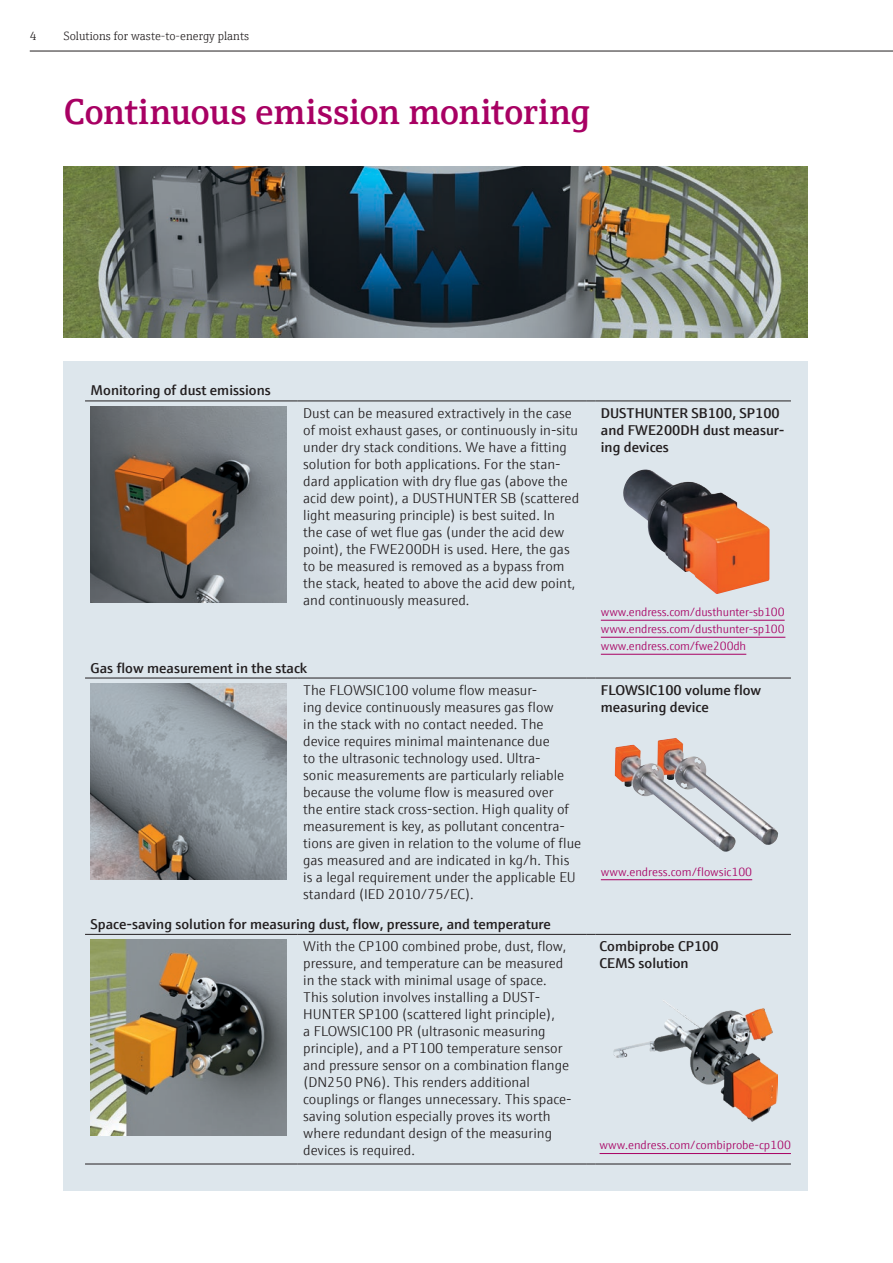
<style>
.page{position:relative;width:893px;height:1263px;background:#fff}
.page>*{position:absolute;margin:0;border:0;box-sizing:border-box;transform-origin:0 0}
.t1{font:600 36px "E+H Serif";letter-spacing:-.01em;color:#a80063}
.t2{font:300 14.25px/17px "E+H Sans";color:#231f20}
.t3{font:600 14.25px/17px "E+H Sans";color:#231f20}
.t4{font:300 12px/17px "E+H Sans";letter-spacing:-.01em;color:#a80063;text-align:justify}
.t5{font:300 12px "E+H Serif";color:#231f20}
</style>
<div class="page">
<hr style="left:30px;top:51px;width:863px;height:1px;background:#231f20">
<div style="left:64px;top:361px;width:744px;height:830px;background:#dde6ec"></div>
<hr style="left:85px;top:1164px;width:213px;height:1px;background:#231f20">
<hr style="left:298px;top:1164px;width:289px;height:1px;background:#231f20">
<hr style="left:595px;top:1164px;width:196px;height:1px;background:#231f20">
<hr style="left:595px;top:934px;width:196px;height:1px;background:#231f20">
<hr style="left:595px;top:678px;width:196px;height:1px;background:#231f20">
<hr style="left:85px;top:401px;width:213px;height:1px;background:#231f20">
<hr style="left:298px;top:401px;width:289px;height:1px;background:#231f20">
<hr style="left:595px;top:401px;width:196px;height:1px;background:#231f20">
<hr style="left:85px;top:678px;width:213px;height:1px;background:#231f20">
<hr style="left:298px;top:678px;width:289px;height:1px;background:#231f20">
<hr style="left:85px;top:934px;width:213px;height:1px;background:#231f20">
<hr style="left:298px;top:934px;width:289px;height:1px;background:#231f20">
<img style="left:91px;top:406px;width:195px;height:196px">
<hr style="left:601px;top:620px;width:184px;height:1px;background:#a80063">
<hr style="left:601px;top:637px;width:184px;height:1px;background:#a80063">
<hr style="left:601px;top:654px;width:145px;height:1px;background:#a80063">
<img style="left:623px;top:469px;width:146px;height:125px">
<img style="left:91px;top:683px;width:195px;height:196px">
<hr style="left:601px;top:879px;width:151px;height:1px;background:#a80063">
<img style="left:615px;top:738px;width:163px;height:114px">
<img style="left:91px;top:940px;width:195px;height:195px">
<hr style="left:600px;top:1153px;width:191px;height:1px;background:#a80063">
<img style="left:613px;top:1000px;width:164px;height:122px">
<img style="left:64px;top:167px;width:744px;height:170px">
<p class="t5" style="left:30px;top:27px;width:8px">4</p>
<p class="t5" style="left:64px;top:27px;width:187px">Solutions for waste-to-energy plants</p>
<h1 class="t1" style="left:64px;top:84px;width:528px">Continuous emission monitoring</h1>
<p class="t3" style="left:91px;top:381px;width:182px">Monitoring of dust emissions</p>
<p class="t2" style="left:303px;top:403px;width:277px">Dust can be measured extractively in the case of moist exhaust gases, or continuously in-situ under dry stack conditions. We have a fitting solution for both applications. For the stan&shy;dard application with dry flue gas (above the acid dew point), a DUSTHUNTER SB (scattered light measuring principle) is best suited. In<br>the case of wet flue gas (under the acid dew point), the FWE200DH is used. Here, the gas to be measured is removed as a bypass from the stack, heated to above the acid dew point, and continuously measured.</p>
<p class="t3" style="left:601px;top:403px;width:185px">DUSTHUNTER SB100, SP100 and FWE200DH dust measur&shy;ing devices</p>
<p class="t4" style="left:601px;top:603px;width:185px">www.endress.com/dusthunter-sb100 www.endress.com/dusthunter-sp100 www.endress.com/fwe200dh</p>
<p class="t3" style="left:91px;top:658px;width:218px">Gas flow measurement in the stack</p>
<p class="t2" style="left:303px;top:681px;width:280px">The FLOWSIC100 volume flow measur-<br>ing device continuously measures gas flow<br>in the stack with no contact needed. The device requires minimal maintenance due<br>to the ultrasonic technology used. Ultra-<br>sonic measurements are particularly reliable because the volume flow is measured over<br>the entire stack cross-section. High quality of measurement is key, as pollutant concentra&shy;tions are given in relation to the volume of flue gas measured and are indicated in kg/h. This is a legal requirement under the applicable EU standard (IED 2010/75/EC).</p>
<p class="t3" style="left:601px;top:680px;width:162px">FLOWSIC100 volume flow measuring device</p>
<p class="t4" style="left:601px;top:862px;width:153px">www.endress.com/flowsic100</p>
<p class="t3" style="left:91px;top:914px;width:462px">Space-saving solution for measuring dust, flow, pressure, and temperature</p>
<p class="t2" style="left:303px;top:937px;width:270px">With the CP100 combined probe, dust, flow, pressure, and temperature can be measured in the stack with minimal usage of space.<br>This solution involves installing a DUST-HUNTER SP100 (scattered light principle),<br>a FLOWSIC100 PR (ultrasonic measuring principle), and a PT100 temperature sensor and pressure sensor on a combination flange (DN250 PN6). This renders additional couplings or flanges unnecessary. This space&shy;saving solution especially proves its worth where redundant design of the measuring devices is required.</p>
<p class="t3" style="left:600px;top:937px;width:121px">Combiprobe CP100<br>CEMS solution</p>
<p class="t4" style="left:600px;top:1136px;width:193px">www.endress.com/combiprobe-cp100</p>
</div>
